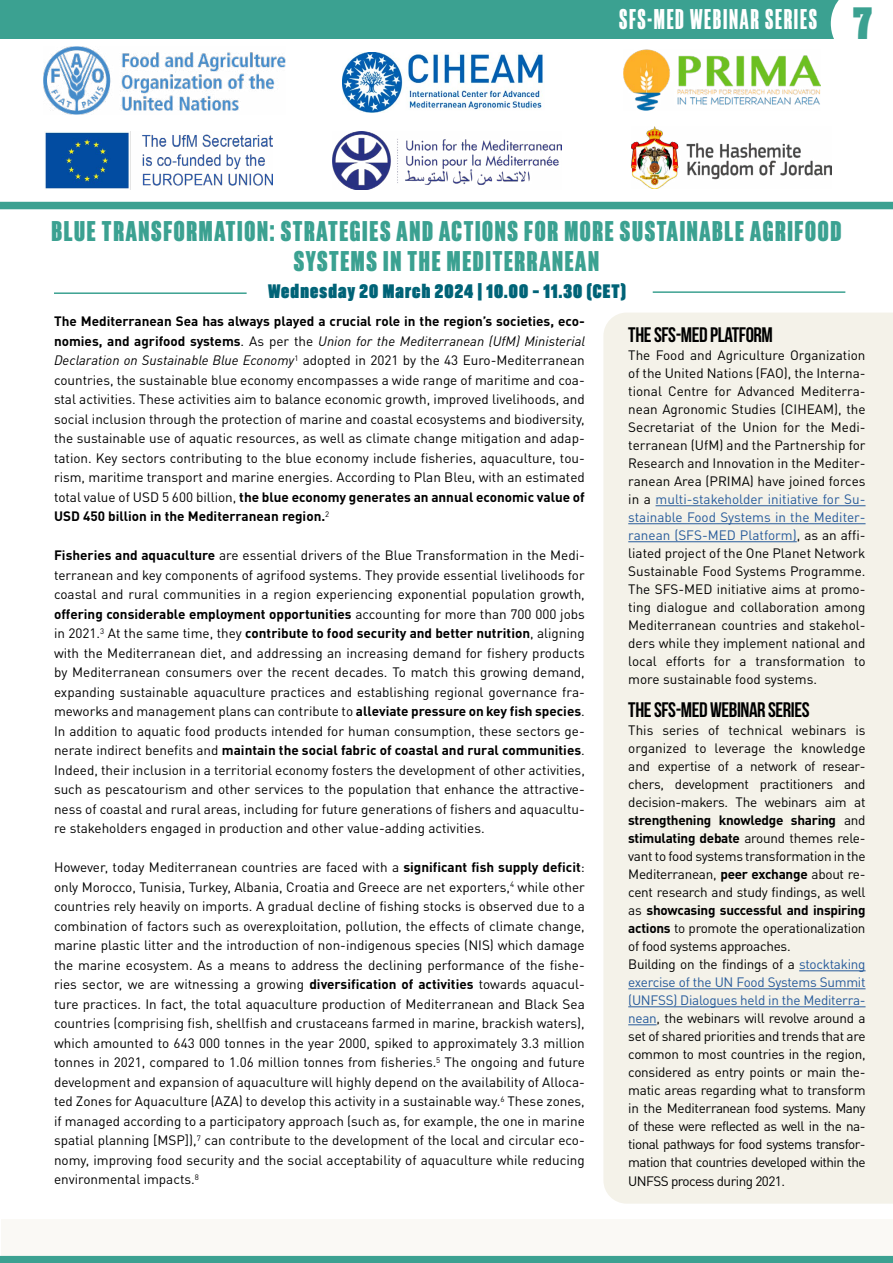
<style>
.page{position:relative;width:893px;height:1263px;background:#fff}
.page>*{position:absolute;margin:0;border:0;box-sizing:border-box;transform-origin:0 0}
.t1{font:28.5px/30px "Akkordeon Nine";letter-spacing:.06em;color:#3ba191;text-align:center}
.t2{font:28.5px "Akkordeon Seven";letter-spacing:.06em;color:#fff}
.t3{font:700 21px "Bebas Neue";letter-spacing:-.02em;color:#000}
.t4{font:19.5px "Akkordeon Eleven";letter-spacing:.06em;color:#006377}
.t5{font:13.5px/18px "DIN Pro";letter-spacing:-.02em;color:#000;text-align:justify}
.t6{font:13.5px "DIN Pro";letter-spacing:-.04em;color:#000}
.s1{font-family:"Akkordeon Eleven";font-size:45.15px;color:#3ba191}
.s2{font-weight:700}
.s3{font-style:italic}
.s4{color:#275b9b}
</style>
<div class="page">
<div style="left:603px;top:313px;width:290px;height:891px;background:#f4f2e9"></div>
<svg style="left:1px;top:1255px;width:892px;height:1px"></svg>
<hr style="left:655px;top:505px;width:210px;height:1px;background:#275b9b">
<hr style="left:628px;top:523px;width:237px;height:1px;background:#275b9b">
<hr style="left:628px;top:541px;width:169px;height:1px;background:#275b9b">
<hr style="left:799px;top:970px;width:66px;height:1px;background:#275b9b">
<hr style="left:628px;top:988px;width:237px;height:1px;background:#275b9b">
<hr style="left:628px;top:1006px;width:237px;height:1px;background:#275b9b">
<svg style="left:628px;top:1024px;width:29px;height:1px"></svg>
<div style="left:0;top:0;width:852px;height:39px;background:#3ba191"></div>
<svg style="left:831px;top:0;width:21px;height:39px"></svg>
<div style="left:0;top:202px;width:893px;height:7px;background:#3ca191"></div>
<div style="left:0;top:1256px;width:893px;height:7px;background:#3ca191"></div>
<hr style="left:54px;top:292px;width:193px;height:2px;background:#3ca191">
<hr style="left:653px;top:291px;width:192px;height:2px;background:#3ca191">
<img style="left:44px;top:47px;width:242px;height:67px">
<img style="left:342px;top:52px;width:201px;height:60px">
<img style="left:623px;top:49px;width:198px;height:61px">
<img style="left:333px;top:132px;width:228px;height:57px">
<img style="left:631px;top:127px;width:201px;height:61px">
<img style="left:45px;top:132px;width:227px;height:57px">
<h1 class="t2" style="left:619px;top:3px;width:254px">SFS-MED WEBINAR SERIES <span class="s1">7</span></h1>
<h1 class="t1" style="left:52px;top:216px;width:791px">BLUE TRANSFORMATION: STRATEGIES AND ACTIONS FOR MORE SUSTAINABLE AGRIFOOD<br>SYSTEMS IN THE MEDITERRANEAN</h1>
<h3 class="t4" style="left:268px;top:280px;width:360px">Wednesday 20 March 2024 | 10.00 – 11.30 (CET)</h3>
<p class="t5" style="left:54px;top:310px;width:532px;line-height:19.5px"><span class="s2">The Mediterranean Sea has always played a crucial role in the region’s societies, eco&shy;nomies, and agrifood systems</span>. As per the <span class="s3">Union for the Mediterranean (UfM) Ministerial Declaration on Sustainable Blue Economy</span><sup>1</sup> adopted in 2021 by the 43 Euro-Mediterranean countries, the sustainable blue economy encompasses a wide range of maritime and coa&shy;stal activities. These activities aim to balance economic growth, improved livelihoods, and social inclusion through the protection of marine and coastal ecosystems and biodiversity, the sustainable use of aquatic resources, as well as climate change mitigation and adap&shy;tation. Key sectors contributing to the blue economy include fisheries, aquaculture, tou&shy;rism, maritime transport and marine energies. According to Plan Bleu, with an estimated total value of USD 5 600 billion, <span class="s2">the blue economy generates an annual economic value of USD 450 billion in the Mediterranean region.</span><sup>2</sup></p>
<p class="t5" style="left:54px;top:544px;width:532px;line-height:19.5px"><span class="s2">Fisheries and aquaculture</span> are essential drivers of the Blue Transformation in the Medi&shy;terranean and key components of agrifood systems. They provide essential livelihoods for coastal and rural communities in a region experiencing exponential population growth, <span class="s2">offering considerable employment opportunities</span> accounting for more than 700 000 jobs in 2021.<sup>3</sup> At the same time, they <span class="s2">contribute to food security and better nutrition</span>, aligning with the Mediterranean diet, and addressing an increasing demand for fishery products by Mediterranean consumers over the recent decades. To match this growing demand, expanding sustainable aquaculture practices and establishing regional governance fra&shy;meworks and management plans can contribute to <span class="s2">alleviate pressure on key fish species</span>.<br>In addition to aquatic food products intended for human consumption, these sectors ge&shy;nerate indirect benefits and <span class="s2">maintain the social fabric of coastal and rural communities</span>.<br>Indeed, their inclusion in a territorial economy fosters the development of other activities, such as pescatourism and other services to the population that enhance the attractive&shy;ness of coastal and rural areas, including for future generations of fishers and aquacultu&shy;re stakeholders engaged in production and other value-adding activities.</p>
<p class="t5" style="left:54px;top:856px;width:532px;line-height:19.5px">However, today Mediterranean countries are faced with a <span class="s2">significant fish supply deficit</span>: only Morocco, Tunisia, Turkey, Albania, Croatia and Greece are net exporters,<sup>4</sup> while other countries rely heavily on imports. A gradual decline of fishing stocks is observed due to a combination of factors such as overexploitation, pollution, the effects of climate change, marine plastic litter and the introduction of non-indigenous species (NIS) which damage the marine ecosystem. As a means to address the declining performance of the fishe&shy;ries sector, we are witnessing a growing <span class="s2">diversification of activities</span> towards aquacul&shy;ture practices. In fact, the total aquaculture production of Mediterranean and Black Sea countries (comprising fish, shellfish and crustaceans farmed in marine, brackish waters), which amounted to 643 000 tonnes in the year 2000, spiked to approximately 3.3 million tonnes in 2021, compared to 1.06 million tonnes from fisheries.<sup>5</sup> The ongoing and future development and expansion of aquaculture will highly depend on the availability of Alloca&shy;ted Zones for Aquaculture (AZA) to develop this activity in a sustainable way.<sup>6</sup> These zones, if managed according to a participatory approach (such as, for example, the one in marine spatial planning [MSP]),<sup>7</sup> can contribute to the development of the local and circular eco&shy;nomy, improving food security and the social acceptability of aquaculture while reducing environmental impacts.<sup>8</sup></p>
<h2 class="t3" style="left:628px;top:323px;width:146px">THE SFS-MED PLATFORM</h2>
<p class="t5" style="left:628px;top:345px;width:239px">The Food and Agriculture Organization of the United Nations (FAO), the Interna&shy;tional Centre for Advanced Mediterra&shy;nean Agronomic Studies (CIHEAM), the Secretariat of the Union for the Medi&shy;terranean (UfM) and the Partnership for Research and Innovation in the Mediter&shy;ranean Area (PRIMA) have joined forces in a <span class="s4">multi-stakeholder initiative for Su&shy;stainable Food Systems in the Mediter&shy;ranean (SFS-MED Platform)</span>, as an affi&shy;liated project of the One Planet Network Sustainable Food Systems Programme.<br>The SFS-MED initiative aims at promo&shy;ting dialogue and collaboration among Mediterranean countries and stakehol&shy;ders while they implement national and local efforts for a transformation to more sustainable food systems.</p>
<h2 class="t3" style="left:628px;top:698px;width:183px">THE SFS-MED WEBINAR SERIES</h2>
<p class="t5" style="left:628px;top:720px;width:239px;text-align:left">This series of technical webinars is organized to leverage the knowledge and expertise of a network of resear&shy;chers, development practitioners and decision-makers. The webinars aim at <span class="s2">strengthening knowledge sharing</span> and <span class="s2">stimulating debate</span> around themes rele&shy;vant to food systems transformation in the Mediterranean, <span class="s2">peer exchange</span> about re&shy;cent research and study findings, as well as <span class="s2">showcasing successful and inspiring actions</span> to promote the operationalization of food systems approaches.<br>Building on the findings of a <span class="s4">stocktaking exercise of the UN Food Systems Summit (UNFSS) Dialogues held in the Mediterra&shy;nean</span>, the webinars will revolve around a set of shared priorities and trends that are common to most countries in the region, considered as entry points or main the&shy;matic areas regarding what to transform in the Mediterranean food systems. Many of these were reflected as well in the na&shy;tional pathways for food systems transfor&shy;mation that countries developed within the</p>
<p class="t6" style="left:628px;top:1171px;width:158px">UNFSS process during 2021.</p>
</div>
